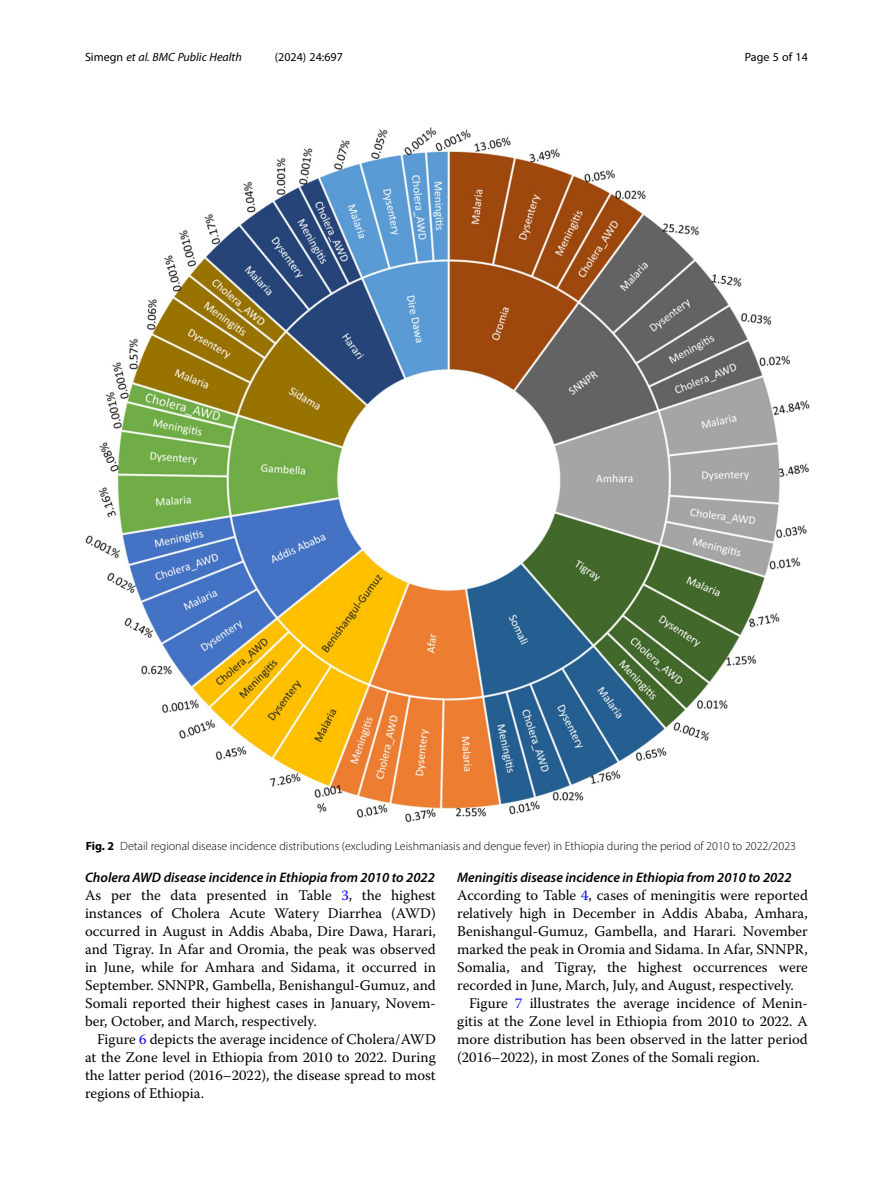
<style>
.page{position:relative;width:893px;height:1191px;background:#fff}
.page>*{position:absolute;margin:0;border:0;box-sizing:border-box;transform-origin:0 0}
.Body_Text{font:14.7px/18px "Warnock Pro";color:#000;text-align:justify}
.Body_Text_Indent{font:14.7px/18px "Warnock Pro";color:#000;text-align:justify}
.Head_3{font:italic 600 13.8px "Myriad Pro";color:#000}
.Figure_Caption{font:300 12px "Myriad Pro";color:#000}
.t1{font:italic 12px "Myriad Pro";color:#000}
.t2{font:12px "Myriad Pro";color:#000}
.s1{font-style:normal}
.s2{font-weight:700}
.s3{color:#00f}
</style>
<div class="page">
<img style="left:85px;top:127px;width:724px;height:695px">
<p class="t1" style="left:85px;top:50px;width:158px"><span class="s1">Simegn</span> et al. BMC Public Health</p>
<p class="t2" style="left:275px;top:50px;width:70px">(2024) 24:697</p>
<p class="t2" style="left:745px;top:50px;width:65px">Page 5 of 14</p>
<p class="Figure_Caption" style="left:86px;top:838px;width:712px"><span class="s2">Fig. 2</span> Detail regional disease incidence distributions (excluding Leishmaniasis and dengue fever) in Ethiopia during the period of 2010 to 2022/2023</p>
<p class="Head_3" style="left:85px;top:869px;width:351px">Cholera AWD disease incidence in Ethiopia from 2010 to 2022</p>
<p class="Body_Text" style="left:85px;top:886px;width:352px">As per the data presented in Table <span class="s3">3</span>, the highest instances of Cholera Acute Watery Diarrhea (AWD) occurred in August in Addis Ababa, Dire Dawa, Harari, and Tigray. In Afar and Oromia, the peak was observed in June, while for Amhara and Sidama, it occurred in September. SNNPR, Gambella, Benishangul-Gumuz, and Somali reported their highest cases in January, Novem&shy;ber, October, and March, respectively.</p>
<p class="Body_Text_Indent" style="left:85px;top:1030px;width:352px;text-indent:12px">Figure <span class="s3">6</span> depicts the average incidence of Cholera/AWD at the Zone level in Ethiopia from 2010 to 2022. During the latter period (2016–2022), the disease spread to most regions of Ethiopia.</p>
<p class="Head_3" style="left:457px;top:869px;width:336px">Meningitis disease incidence in Ethiopia from 2010 to 2022</p>
<p class="Body_Text" style="left:457px;top:886px;width:352px">According to Table <span class="s3">4</span>, cases of meningitis were reported relatively high in December in Addis Ababa, Amhara, Benishangul-Gumuz, Gambella, and Harari. November marked the peak in Oromia and Sidama. In Afar, SNNPR, Somalia, and Tigray, the highest occurrences were recorded in June, March, July, and August, respectively.</p>
<p class="Body_Text_Indent" style="left:457px;top:994px;width:352px;text-indent:12px">Figure <span class="s3">7</span> illustrates the average incidence of Menin&shy;gitis at the Zone level in Ethiopia from 2010 to 2022. A more distribution has been observed in the latter period (2016–2022), in most Zones of the Somali region.</p>
</div>
